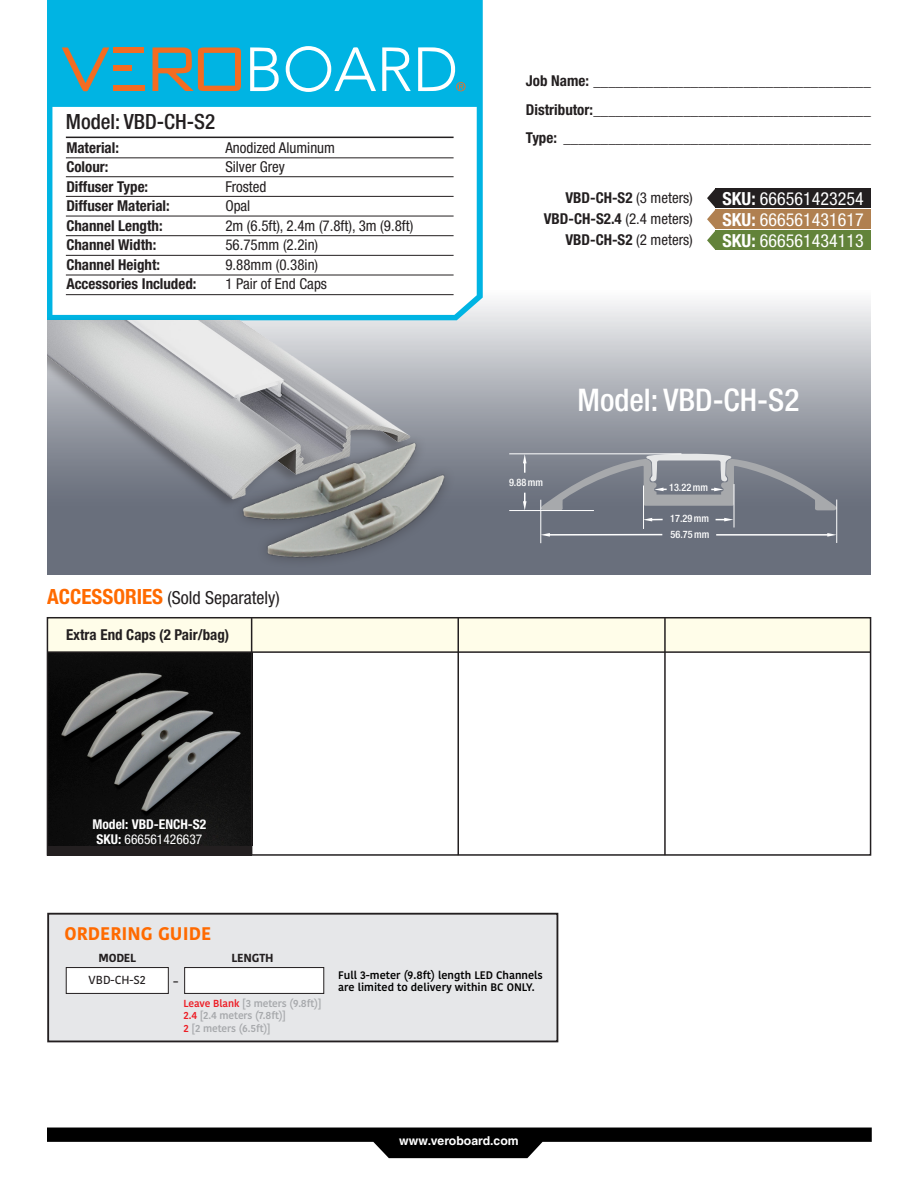
<style>
.page{position:relative;width:918px;height:1188px;background:#fff}
.page>*{position:absolute;margin:0;border:0;box-sizing:border-box;transform-origin:0 0}
.t1{font:500 condensed 31.2px "Helvetica Neue LT Std";color:#fff}
.t2{font:500 condensed 21px "Helvetica Neue LT Std";color:#231f20}
.t3{font:700 18.15px "Kohinoor Bangla";color:#ff6a00}
.t4{font:condensed 18px "Helvetica Neue LT Std";color:#fff}
.t5{font:condensed 18px "Helvetica Neue LT Std";color:#231f20}
.t6{font:700 condensed 15px "Helvetica Neue LT Std";color:#231f20}
.t7{font:condensed 15px "Helvetica Neue LT Std";color:#231f20}
.t8{font:700 condensed 13.5px "Helvetica Neue LT Std";color:#fff}
.t9{font:condensed 13.5px "Helvetica Neue LT Std";color:#fff}
.t10{font:700 12.3px "Helvetica CE";color:#fff}
.t11{font:700 11.7px "Kohinoor Bangla";letter-spacing:-.02em;color:#231f20}
.t12{font:500 11.7px "Kohinoor Bangla";letter-spacing:-.005em;color:#231f20}
.t13{font:600 10.95px/12.5px "Kohinoor Bangla";color:#000}
.t14{font:600 10.2px/12.3px "Kohinoor Bangla";letter-spacing:-.01em;color:#a7a9ac}
.t15{font:500 condensed 10.2px "Helvetica Neue LT Std";color:#fff}
.t16{font:700 9.6px "Kohinoor Bangla";color:#231f20}
.s1{font-weight:700;font-size:21px;color:#ff6a00}
.s2{font-weight:700}
.s3{font-weight:400}
.s4{color:#ed1c24}
</style>
<div class="page">
<svg style="left:47px;top:301px;width:824px;height:274px;background:#9ca0a8"></svg>
<svg style="left:47px;top:0;width:436px;height:320px"></svg>
<hr style="left:66px;top:137px;width:388px;height:1px;background:#231f20">
<hr style="left:66px;top:158px;width:388px;height:1px;background:#231f20">
<hr style="left:66px;top:176px;width:388px;height:1px;background:#231f20">
<hr style="left:66px;top:196px;width:388px;height:1px;background:#231f20">
<hr style="left:66px;top:216px;width:388px;height:1px;background:#231f20">
<hr style="left:66px;top:235px;width:388px;height:1px;background:#231f20">
<hr style="left:66px;top:255px;width:388px;height:1px;background:#231f20">
<hr style="left:66px;top:275px;width:388px;height:1px;background:#231f20">
<hr style="left:66px;top:294px;width:388px;height:1px;background:#231f20">
<svg style="left:47px;top:1128px;width:825px;height:30px"></svg>
<img style="left:47px;top:320px;width:400px;height:239px">
<svg style="left:523px;top:455px;width:4px;height:18px"></svg>
<svg style="left:523px;top:493px;width:4px;height:17px"></svg>
<hr style="left:509px;top:454px;width:172px;height:1px;background:#fff">
<svg style="left:716px;top:533px;width:120px;height:4px"></svg>
<svg style="left:542px;top:533px;width:120px;height:4px"></svg>
<svg style="left:716px;top:518px;width:17px;height:3px"></svg>
<svg style="left:644px;top:518px;width:19px;height:3px"></svg>
<svg style="left:537px;top:454px;width:303px;height:56px;background:#838891"></svg>
<hr style="left:541px;top:500px;width:1px;height:43px;background:#fff">
<hr style="left:643px;top:486px;width:1px;height:43px;background:#fff">
<hr style="left:836px;top:500px;width:1px;height:43px;background:#fff">
<hr style="left:734px;top:484px;width:1px;height:44px;background:#fff">
<hr style="left:509px;top:510px;width:85px;height:1px;background:#fff">
<div style="left:113px;top:47px;width:31px;height:6px;background:#f36c21"></div>
<svg style="left:153px;top:47px;width:88px;height:44px;background:#669590"></svg>
<svg style="left:250px;top:47px;width:29px;height:44px"></svg>
<svg style="left:418px;top:47px;width:48px;height:44px"></svg>
<svg style="left:62px;top:47px;width:47px;height:44px;background:#3ca2b2"></svg>
<svg style="left:382px;top:47px;width:29px;height:44px"></svg>
<div style="left:113px;top:86px;width:31px;height:5px;background:#f36c21"></div>
<div style="left:113px;top:66px;width:18px;height:5px;background:#f36c21"></div>
<svg style="left:286px;top:46px;width:90px;height:46px"></svg>
<img style="left:233px;top:415px;width:219px;height:160px">
<div style="left:48px;top:914px;width:509px;height:127px;background:#e6e7e9"></div>
<div style="left:47px;top:913px;width:511px;height:129px;border:2px solid #231f20"></div>
<div style="left:66px;top:968px;width:102px;height:25px;background:#fff"></div>
<div style="left:66px;top:967px;width:103px;height:27px;border:1px solid #231f20"></div>
<div style="left:185px;top:968px;width:139px;height:25px;background:#fff"></div>
<div style="left:184px;top:967px;width:140px;height:27px;border:1px solid #231f20"></div>
<div style="left:47px;top:617px;width:824px;height:35px;background:#fffde9"></div>
<div style="left:47px;top:652px;width:205px;height:203px;background:#231f20"></div>
<img style="left:50px;top:653px;width:201px;height:193px">
<div style="left:47px;top:617px;width:824px;height:239px;border:2px solid #231f20"></div>
<hr style="left:47px;top:651px;width:824px;height:2px;background:#231f20">
<hr style="left:251px;top:652px;width:1px;height:203px;background:#231f20">
<hr style="left:251px;top:618px;width:1px;height:35px;background:#231f20">
<hr style="left:458px;top:618px;width:1px;height:237px;background:#231f20">
<hr style="left:664px;top:618px;width:2px;height:237px;background:#231f20">
<div style="left:716px;top:188px;width:155px;height:20px;background:#231f20"></div>
<div style="left:716px;top:209px;width:155px;height:20px;background:#b08050"></div>
<div style="left:716px;top:230px;width:155px;height:20px;background:#62833a"></div>
<svg style="left:707px;top:188px;width:9px;height:62px"></svg>
<p class="t2" style="left:66px;top:110px;width:151px">Model: VBD-CH-S2</p>
<p class="t6" style="left:66px;top:139px;width:54px">Material:</p>
<p class="t7" style="left:225px;top:139px;width:111px">Anodized Aluminum</p>
<p class="t6" style="left:66px;top:158px;width:44px">Colour:</p>
<p class="t7" style="left:225px;top:158px;width:61px">Silver Grey</p>
<p class="t6" style="left:66px;top:178px;width:83px">Diffuser Type:</p>
<p class="t7" style="left:225px;top:178px;width:43px">Frosted</p>
<p class="t6" style="left:66px;top:197px;width:105px">Diffuser Material:</p>
<p class="t7" style="left:225px;top:197px;width:27px">Opal</p>
<p class="t6" style="left:66px;top:217px;width:98px">Channel Length:</p>
<p class="t7" style="left:225px;top:217px;width:189px">2m (6.5ft), 2.4m (7.8ft), 3m (9.8ft)</p>
<p class="t6" style="left:66px;top:236px;width:91px">Channel Width:</p>
<p class="t7" style="left:225px;top:236px;width:94px">56.75mm (2.2in)</p>
<p class="t6" style="left:66px;top:256px;width:95px">Channel Height:</p>
<p class="t7" style="left:225px;top:256px;width:94px">9.88mm (0.38in)</p>
<p class="t6" style="left:66px;top:275px;width:132px">Accessories Included:</p>
<p class="t7" style="left:225px;top:275px;width:103px">1 Pair of End Caps</p>
<p class="t5" style="left:47px;top:588px;width:234px"><span class="s1">ACCESSORIES</span> (Sold Separately)</p>
<p class="t6" style="left:66px;top:625px;width:165px">Extra End Caps (2 Pair/bag)</p>
<p class="t8" style="left:92px;top:816px;width:115px">Model: VBD-ENCH-S2</p>
<p class="t9" style="left:97px;top:831px;width:107px"><span class="s2">SKU:</span> 666561426637</p>
<p class="t3" style="left:64px;top:918px;width:148px">ORDERING GUIDE</p>
<p class="t11" style="left:99px;top:948px;width:39px">MODEL</p>
<p class="t11" style="left:232px;top:948px;width:43px">LENGTH</p>
<p class="t6" style="left:526px;top:72px;width:346px">Job Name: _____________________________________</p>
<p class="t6" style="left:526px;top:100px;width:346px">Distributor:_____________________________________</p>
<p class="t6" style="left:526px;top:129px;width:346px">Type: _________________________________________</p>
<p class="t4" style="left:723px;top:188px;width:143px"><span class="s2">SKU:</span> 666561423254</p>
<p class="t4" style="left:723px;top:209px;width:143px"><span class="s2">SKU:</span> 666561431617</p>
<p class="t6" style="left:565px;top:189px;width:129px">VBD-CH-S2 <span class="s3">(3 meters)</span></p>
<p class="t6" style="left:544px;top:210px;width:151px">VBD-CH-S2.4 <span class="s3">(2.4 meters)</span></p>
<p class="t6" style="left:565px;top:231px;width:129px">VBD-CH-S2 <span class="s3">(2 meters)</span></p>
<p class="t4" style="left:723px;top:230px;width:143px"><span class="s2">SKU:</span> 666561434113</p>
<p class="t15" style="left:509px;top:476px;width:35px">9.88 mm</p>
<p class="t1" style="left:578px;top:381px;width:223px">Model: VBD-CH-S2</p>
<p class="t15" style="left:669px;top:481px;width:40px">13.22 mm</p>
<p class="t15" style="left:670px;top:512px;width:40px">17.29 mm</p>
<p class="t15" style="left:671px;top:528px;width:40px">56.75 mm</p>
<p class="t12" style="left:89px;top:971px;width:59px">VBD-CH-S2</p>
<p class="t16" style="left:174px;top:973px;width:6px">–</p>
<p class="t14" style="left:184px;top:997px;width:139px"><span class="s4">Leave Blank</span> [3 meters (9.8ft)]<br><span class="s4">2.4</span> [2.4 meters (7.8ft)]<br><span class="s4">2</span> [2 meters (6.5ft)]</p>
<p class="t13" style="left:338px;top:968px;width:206px">Full 3-meter (9.8ft) length LED Channels are limited to delivery within BC ONLY.</p>
<p class="t10" style="left:399px;top:1133px;width:121px">www.veroboard.com</p>
</div>
